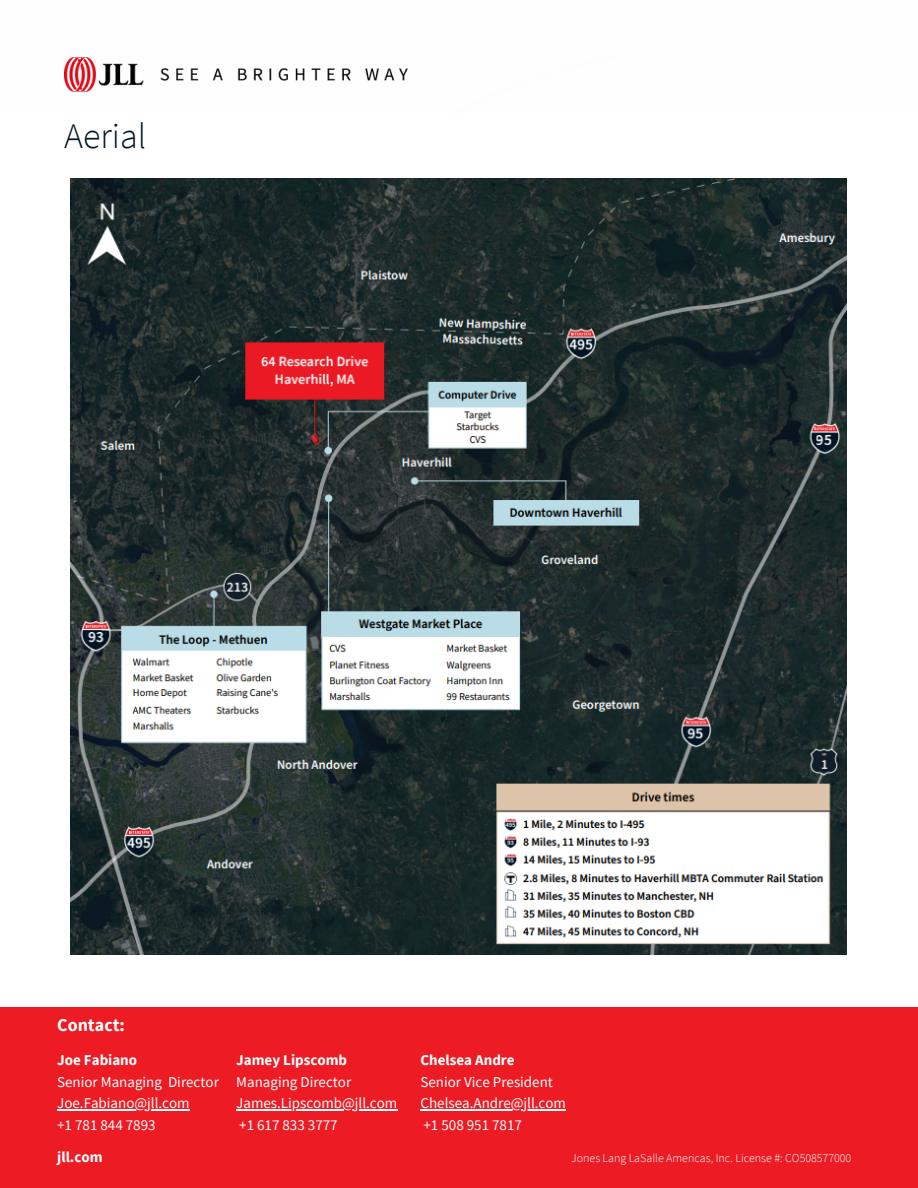
<style>
.page{position:relative;width:918px;height:1188px;background:#fff}
.page>*{position:absolute;margin:0;border:0;box-sizing:border-box;transform-origin:0 0}
.t1{font:300 36px "Source Sans Pro";color:#011828}
.t2{font:700 18px "Source Sans Pro";color:#fff}
.t3{font:15px/21.3px "Source Sans Pro";color:#fff}
.t4{font:700 15px "Source Sans Pro";color:#fff}
.t5{font:300 12px "Source Sans Pro";color:#fff}
.s1{font-weight:700}
</style>
<div class="page">
<img style="left:64px;top:57px;width:193px;height:35px">
<div style="left:0;top:1007px;width:918px;height:181px;background:#ed1c24"></div>
<img style="left:71px;top:178px;width:776px;height:777px">
<hr style="left:57px;top:1109px;width:78px;height:1px;background:#fff">
<hr style="left:135px;top:1109px;width:55px;height:1px;background:#fff">
<hr style="left:236px;top:1109px;width:161px;height:1px;background:#fff">
<hr style="left:421px;top:1109px;width:145px;height:1px;background:#fff">
<h3 class="t1" style="left:64px;top:113px;width:84px">Aerial</h3>
<p class="t2" style="left:57px;top:1013px;width:69px">Contact:</p>
<p class="t3" style="left:57px;top:1049px;width:163px"><span class="s1">Joe Fabiano<br></span>Senior Managing Director<br>Joe.Fabiano@jll.com</p>
<h1 class="t3" style="left:57px;top:1114px;width:100px">+1 781 844 7893</h1>
<p class="t4" style="left:57px;top:1147px;width:47px">jll.com</p>
<h2 class="t3" style="left:236px;top:1049px;width:117px"><span class="s1">Jamey Lipscomb<br></span>Managing Director</h2>
<h4 class="t3" style="left:236px;top:1092px;width:163px">James.Lipscomb@jll.com +1 617 833 3777</h4>
<h4 class="t3" style="left:421px;top:1049px;width:134px"><span class="s1">Chelsea Andre<br></span>Senior Vice President</h4>
<h4 class="t3" style="left:421px;top:1092px;width:147px">Chelsea.Andre@jll.com +1 508 951 7817</h4>
<p class="t5" style="left:571px;top:1150px;width:282px">Jones Lang LaSalle Americas, Inc. License #: CO508577000</p>
</div>
